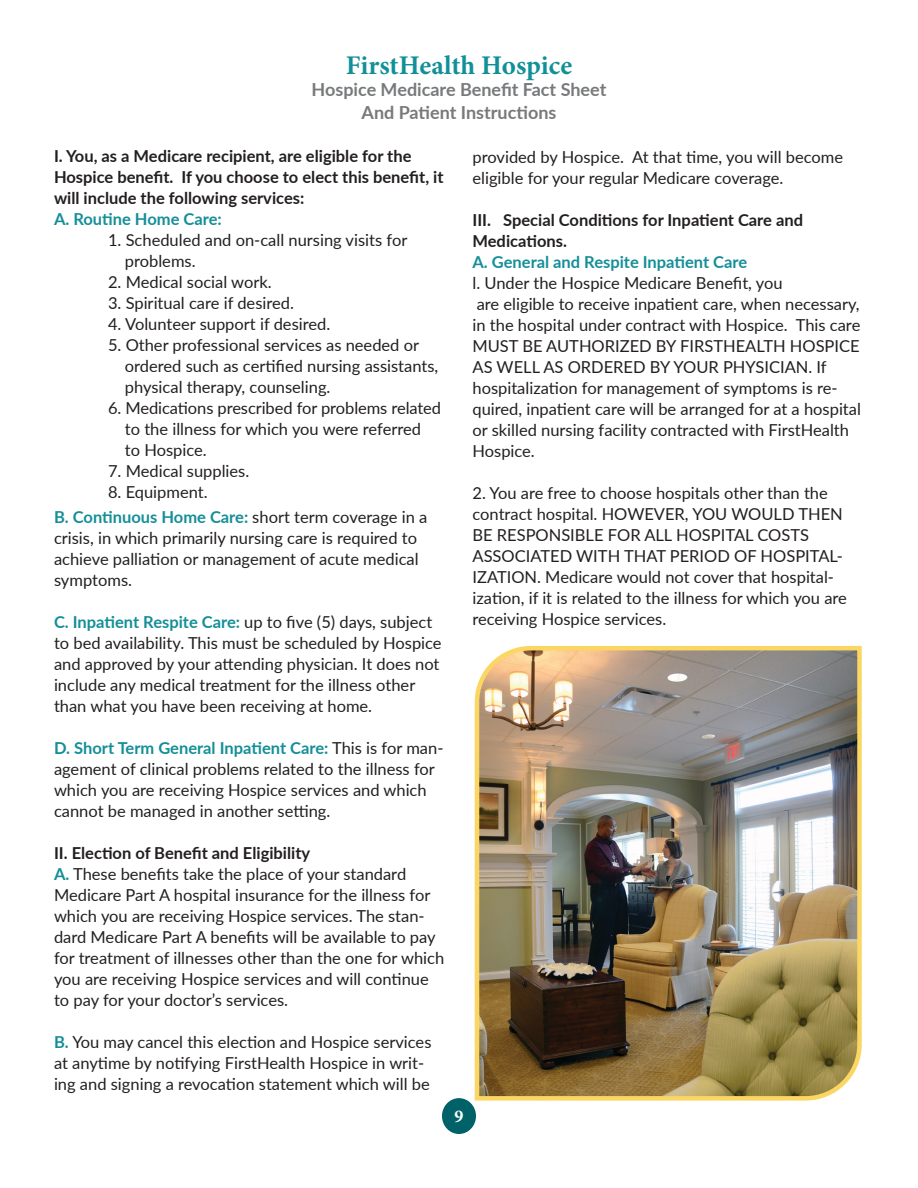
<style>
.page{position:relative;width:918px;height:1188px;background:#fff}
.page>*{position:absolute;margin:0;border:0;box-sizing:border-box;transform-origin:0 0}
.t1{font:700 27px "Minion Pro";color:#129098}
.t2{font:700 18px "Lato";color:#77797b}
.t3{font:700 18px "Minion Pro";color:#fff}
.t4{font:16.5px/21px "Lato";color:#231f20}
.t5{font:700 16.5px/21px "Lato";color:#231f20}
.t6{font:700 16.5px "Lato";color:#148f98}
.s1{font-weight:700;color:#148f98}
</style>
<div class="page">
<div style="left:442px;top:1098px;width:34px;height:36px;background:#016169;border-radius:50%"></div>
<img style="left:474px;top:645px;width:388px;height:456px">
<p class="t1" style="left:346px;top:46px;width:228px">FirstHealth Hospice</p>
<p class="t2" style="left:312px;top:76px;width:296px">Hospice Medicare Benefit Fact Sheet</p>
<p class="t2" style="left:362px;top:99px;width:196px">And Patient Instructions</p>
<p class="t5" style="left:54px;top:145px;width:391px">I. You, as a Medicare recipient, are eligible for the<br>Hospice benefit. If you choose to elect this benefit, it will include the following services:</p>
<p class="t6" style="left:54px;top:207px;width:169px">A. Routine Home Care:</p>
<p class="t4" style="left:125px;top:229px;width:284px;text-indent:-17px">1. Scheduled and on-call nursing visits for problems.</p>
<p class="t4" style="left:108px;top:271px;width:165px">2. Medical social work.</p>
<p class="t4" style="left:108px;top:292px;width:187px">3. Spiritual care if desired.</p>
<p class="t4" style="left:108px;top:313px;width:224px">4. Volunteer support if desired.</p>
<p class="t4" style="left:125px;top:334px;width:315px;text-indent:-17px">5. Other professional services as needed or ordered such as certified nursing assistants, physical therapy, counseling.</p>
<p class="t4" style="left:125px;top:397px;width:318px;text-indent:-17px">6. Medications prescribed for problems related to the illness for which you were referred<br>to Hospice.</p>
<p class="t4" style="left:108px;top:460px;width:143px">7. Medical supplies.</p>
<p class="t4" style="left:108px;top:481px;width:101px">8. Equipment.</p>
<p class="t4" style="left:54px;top:506px;width:375px"><span class="s1">B. Continuous Home Care:</span> short term coverage in a crisis, in which primarily nursing care is required to achieve palliation or management of acute medical symptoms.</p>
<p class="t4" style="left:54px;top:611px;width:389px"><span class="s1">C. Inpatient Respite Care:</span> up to five (5) days, subject to bed availability. This must be scheduled by Hospice and approved by your attending physician. It does not include any medical treatment for the illness other than what you have been receiving at home.</p>
<p class="t4" style="left:54px;top:737px;width:391px"><span class="s1">D. Short Term General Inpatient Care:</span> This is for man&shy;agement of clinical problems related to the illness for which you are receiving Hospice services and which cannot be managed in another setting.</p>
<p class="t5" style="left:54px;top:842px;width:258px">II. Election of Benefit and Eligibility</p>
<p class="t4" style="left:54px;top:863px;width:392px"><span class="s1">A.</span> These benefits take the place of your standard Medicare Part A hospital insurance for the illness for which you are receiving Hospice services. The stan&shy;dard Medicare Part A benefits will be available to pay for treatment of illnesses other than the one for which you are receiving Hospice services and will continue to pay for your doctor’s services.</p>
<p class="t4" style="left:54px;top:1031px;width:379px"><span class="s1">B.</span> You may cancel this election and Hospice services at anytime by notifying FirstHealth Hospice in writ&shy;ing and signing a revocation statement which will be</p>
<p class="t4" style="left:472px;top:145px;width:372px">provided by Hospice. At that time, you will become eligible for your regular Medicare coverage.</p>
<p class="t5" style="left:472px;top:208px;width:332px">III. Special Conditions for Inpatient Care and</p>
<p class="t5" style="left:472px;top:229px;width:96px">Medications.</p>
<p class="t6" style="left:472px;top:249px;width:276px">A. General and Respite Inpatient Care</p>
<p class="t4" style="left:472px;top:271px;width:390px">l. Under the Hospice Medicare Benefit, you<br>are eligible to receive inpatient care, when necessary, in the hospital under contract with Hospice. This care MUST BE AUTHORIZED BY FIRSTHEALTH HOSPICE AS WELL AS ORDERED BY YOUR PHYSICIAN. If hospitalization for management of symptoms is re&shy;quired, inpatient care will be arranged for at a hospital or skilled nursing facility contracted with FirstHealth Hospice.</p>
<p class="t4" style="left:472px;top:481px;width:372px">2. You are free to choose hospitals other than the contract hospital. HOWEVER, YOU WOULD THEN<br>BE RESPONSIBLE FOR ALL HOSPITAL COSTS</p>
<p class="t4" style="left:472px;top:544px;width:376px">ASSOCIATED WITH THAT PERIOD OF HOSPITAL-IZATION. Medicare would not cover that hospital&shy;ization, if it is related to the illness for which you are receiving Hospice services.</p>
<p class="t3" style="left:454px;top:1104px;width:10px">9</p>
</div>
